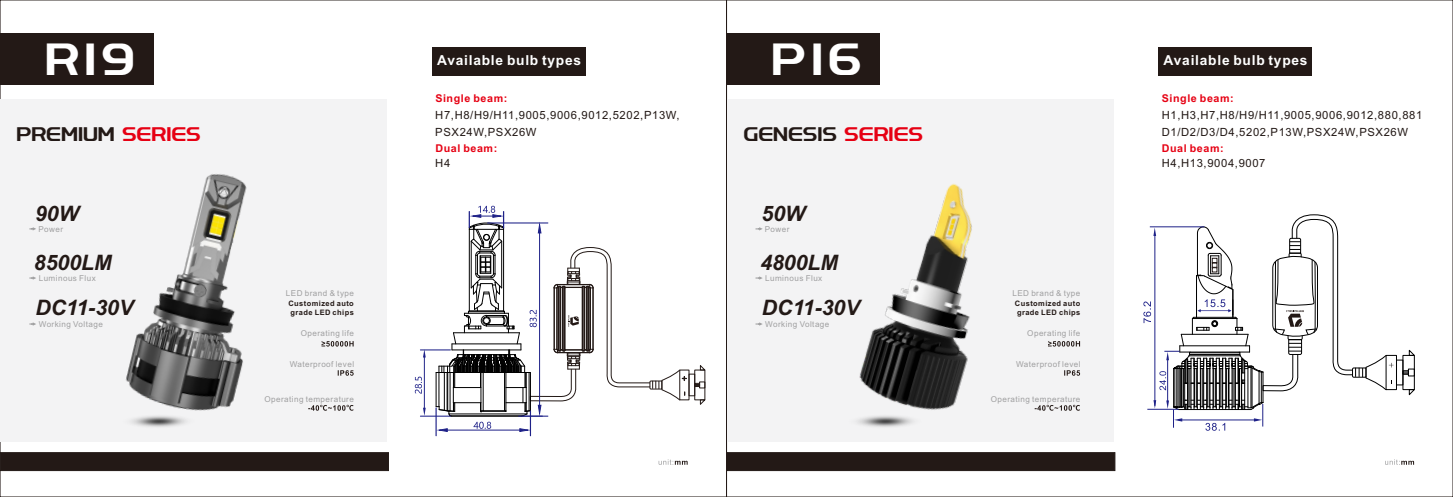
<style>
.page{position:relative;width:1453px;height:497px;background:#fff}
.page>*{position:absolute;margin:0;border:0;box-sizing:border-box;transform-origin:0 0}
.t1{font:45.75px "Fontquan Xin Yilogo Ti Regular";letter-spacing:.12em;color:#fff}
.t2{font:italic 700 21.25px "Arial";color:#231916}
.t3{font:20px "Fontquan Xin Yilogo Ti Regular";color:#231916}
.t4{font:700 13.75px "Arial";letter-spacing:.055em;color:#fff}
.t5{font:11.25px/17.6px "Arial";letter-spacing:.055em;color:#231916}
.t6{font:700 10.75px "Arial";letter-spacing:.055em;color:#e60013}
.t7{font:8.12px "Arial";letter-spacing:.055em;color:#a0a0a1}
.t8{font:700 7.5px/8.4px "Arial";letter-spacing:.055em;color:#231916}
.s1{color:#e60013}
</style>
<div class="page">
<div style="left:1402px;top:355px;width:12px;height:34px;border:1px solid #000"></div>
<div style="left:1386px;top:355px;width:10px;height:34px;border:1px solid #000"></div>
<div style="left:1396px;top:359px;width:7px;height:25px;border:1px solid #000"></div>
<svg style="left:1409px;top:349px;width:6px;height:6px"></svg>
<svg style="left:1409px;top:388px;width:6px;height:7px"></svg>
<svg style="left:1402px;top:370px;width:7px;height:4px"></svg>
<div style="left:0;top:33px;width:154px;height:52px;background:#231916"></div>
<svg style="left:658px;top:459px;width:30px;height:5px"></svg>
<div style="left:0;top:452px;width:389px;height:18px;background:#231916"></div>
<div style="left:432px;top:47px;width:154px;height:28px;background:#231916"></div>
<div style="left:0;top:99px;width:387px;height:342px;background:#f3f3f4"></div>
<svg style="left:321px;top:341px;width:33px;height:5px"></svg>
<svg style="left:338px;top:370px;width:16px;height:5px"></svg>
<svg style="left:308px;top:404px;width:46px;height:6px"></svg>
<svg style="left:29px;top:227px;width:7px;height:3px"></svg>
<svg style="left:29px;top:276px;width:7px;height:3px"></svg>
<svg style="left:29px;top:322px;width:7px;height:3px"></svg>
<div style="left:726px;top:33px;width:154px;height:52px;background:#231916"></div>
<svg style="left:1385px;top:459px;width:29px;height:5px"></svg>
<div style="left:726px;top:452px;width:389px;height:18px;background:#231916"></div>
<div style="left:1158px;top:47px;width:154px;height:28px;background:#231916"></div>
<div style="left:727px;top:99px;width:386px;height:342px;background:#f3f3f4"></div>
<img style="left:857px;top:420px;width:56px;height:7px">
<svg style="left:1048px;top:341px;width:32px;height:5px"></svg>
<svg style="left:1064px;top:370px;width:16px;height:5px"></svg>
<svg style="left:1035px;top:404px;width:45px;height:6px"></svg>
<svg style="left:756px;top:227px;width:7px;height:3px"></svg>
<svg style="left:756px;top:276px;width:7px;height:3px"></svg>
<svg style="left:756px;top:322px;width:7px;height:3px"></svg>
<img style="left:125px;top:174px;width:122px;height:252px">
<div style="left:694px;top:369px;width:11px;height:30px;border:1px solid #231916"></div>
<div style="left:679px;top:369px;width:10px;height:30px;border:1px solid #231916"></div>
<div style="left:689px;top:373px;width:6px;height:22px;border:1px solid #231916"></div>
<svg style="left:700px;top:365px;width:5px;height:5px"></svg>
<svg style="left:700px;top:398px;width:5px;height:7px"></svg>
<svg style="left:694px;top:381px;width:11px;height:6px"></svg>
<hr style="left:420px;top:415px;width:30px;height:1px;background:#1e2188">
<hr style="left:420px;top:349px;width:30px;height:1px;background:#1e2188">
<hr style="left:424px;top:356px;width:1px;height:51px;background:#1e2188">
<svg style="left:423px;top:407px;width:3px;height:8px"></svg>
<svg style="left:423px;top:349px;width:3px;height:8px"></svg>
<svg style="left:415px;top:376px;width:7px;height:17px"></svg>
<svg style="left:435px;top:205px;width:252px;height:230px"></svg>
<img style="left:859px;top:183px;width:113px;height:237px">
<svg style="left:1143px;top:214px;width:250px;height:216px"></svg>
<h1 class="t1" style="left:45px;top:38px;width:91px">R19</h1>
<h3 class="t4" style="left:437px;top:55px;width:145px">Available bulb types</h3>
<h1 class="t1" style="left:771px;top:38px;width:91px">P16</h1>
<h3 class="t6" style="left:435px;top:94px;width:74px">Single beam:</h3>
<h3 class="t6" style="left:435px;top:144px;width:63px">Dual beam:</h3>
<h3 class="t5" style="left:435px;top:107px;width:246px">H7,H8/H9/H11,9005,9006,9012,5202,P13W,<br>PSX24W,PSX26W</h3>
<h3 class="t5" style="left:435px;top:155px;width:17px">H4</h3>
<h3 class="t3" style="left:16px;top:125px;width:186px">PREMIUM <span class="s1">SERIES</span></h3>
<h3 class="t3" style="left:743px;top:125px;width:181px">GENESIS <span class="s1">SERIES</span></h3>
<h2 class="t2" style="left:35px;top:205px;width:45px">90W</h2>
<h2 class="t2" style="left:34px;top:254px;width:79px">8500LM</h2>
<p class="t7" style="left:39px;top:274px;width:59px">Luminous Flux</p>
<p class="t7" style="left:38px;top:226px;width:26px">Power</p>
<h2 class="t2" style="left:761px;top:205px;width:45px">50W</h2>
<h2 class="t2" style="left:760px;top:254px;width:79px">4800LM</h2>
<p class="t7" style="left:765px;top:274px;width:59px">Luminous Flux</p>
<p class="t7" style="left:765px;top:226px;width:26px">Power</p>
<h2 class="t2" style="left:36px;top:299px;width:99px">DC11-30V</h2>
<p class="t7" style="left:39px;top:321px;width:66px">Working Voltage</p>
<p class="t7" style="left:286px;top:289px;width:69px">LED brand &amp; type</p>
<p class="t8" style="left:288px;top:300px;width:67px">Customized auto grade LED chips</p>
<p class="t7" style="left:301px;top:329px;width:55px">Operating life</p>
<h2 class="t2" style="left:762px;top:299px;width:99px">DC11-30V</h2>
<p class="t7" style="left:765px;top:321px;width:66px">Working Voltage</p>
<p class="t7" style="left:290px;top:360px;width:66px">Waterproof level</p>
<p class="t7" style="left:264px;top:395px;width:91px">Operating temperature</p>
<p class="t7" style="left:1012px;top:289px;width:69px">LED brand &amp; type</p>
<p class="t8" style="left:1015px;top:300px;width:67px">Customized auto grade LED chips</p>
<p class="t7" style="left:1027px;top:329px;width:55px">Operating life</p>
<p class="t7" style="left:1016px;top:360px;width:66px">Waterproof level</p>
<p class="t7" style="left:991px;top:395px;width:91px">Operating temperature</p>
<h3 class="t4" style="left:1163px;top:55px;width:145px">Available bulb types</h3>
<h3 class="t6" style="left:1162px;top:94px;width:74px">Single beam:</h3>
<h3 class="t6" style="left:1162px;top:144px;width:63px">Dual beam:</h3>
<h3 class="t5" style="left:1162px;top:107px;width:262px">H1,H3,H7,H8/H9/H11,9005,9006,9012,880,881<br>D1/D2/D3/D4,5202,P13W,PSX24W,PSX26W</h3>
<h3 class="t5" style="left:1162px;top:155px;width:105px">H4,H13,9004,9007</h3>
</div>
